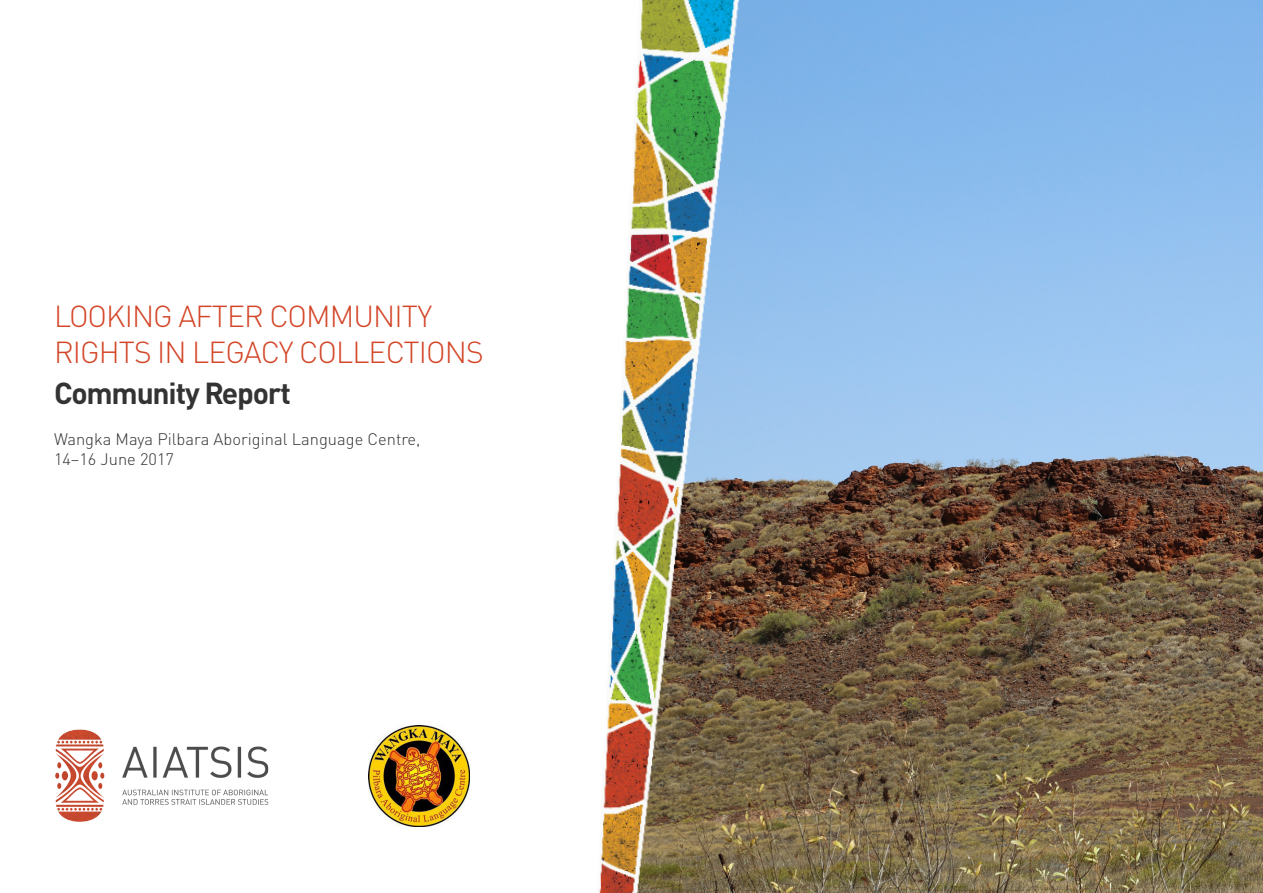
<style>
.page{position:relative;width:1263px;height:893px;background:#fff}
.page>*{position:absolute;margin:0;border:0;box-sizing:border-box;transform-origin:0 0}
.t1{font:300 30px/36px "DINOT";letter-spacing:-.03em;color:#d34527}
.t2{font:700 30px "DINOT";letter-spacing:-.04em;color:#323332}
.Body{font:300 16.5px/19.8px "DINOT";color:#323332}
</style>
<div class="page">
<img style="left:757px;top:0;width:506px;height:893px">
<img style="left:55px;top:729px;width:214px;height:93px">
<img style="left:599px;top:0;width:158px;height:893px">
<img style="left:368px;top:725px;width:101px;height:101px">
<p class="t1" style="left:54px;top:298px;width:431px">LOOKING AFTER COMMUNITY<br>RIGHTS IN LEGACY COLLECTIONS</p>
<h2 class="t2" style="left:54px;top:374px;width:238px">Community Report</h2>
<p class="Body" style="left:54px;top:429px;width:368px">Wangka Maya Pilbara Aboriginal Language Centre,<br>14–16 June 2017</p>
</div>
